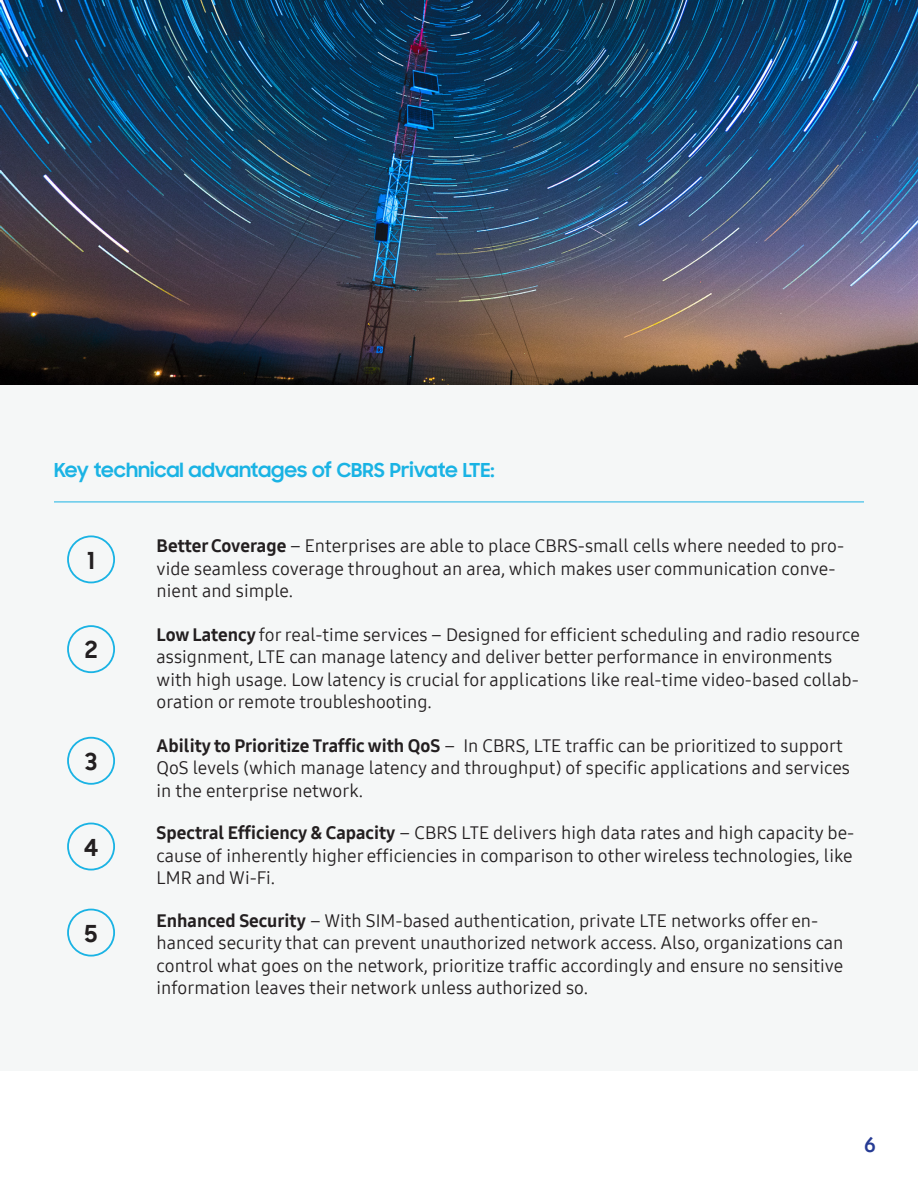
<style>
.page{position:relative;width:918px;height:1188px;background:#fff}
.page>*{position:absolute;margin:0;border:0;box-sizing:border-box;transform-origin:0 0}
.t1{font:700 23.7px "Samsung Sharp Sans";color:#231f20}
.t2{font:21px "Samsung One 700";color:#263b94}
.t3{font:700 19.5px "Samsung Sharp Sans";color:#1ab3e4}
.t4{font:18px/22.5px "Samsung One 400";color:#231f20}
.s1{font-family:"Samsung One 800"}
</style>
<div class="page">
<div style="left:0;top:384px;width:918px;height:687px;background:#f5f7f7"></div>
<img style="left:0;top:0;width:918px;height:384px">
<div style="left:67px;top:535px;width:48px;height:48px;border:2px solid #1ab3e4;border-radius:50%"></div>
<div style="left:67px;top:625px;width:48px;height:48px;border:2px solid #1ab3e4;border-radius:50%"></div>
<div style="left:67px;top:737px;width:48px;height:48px;border:2px solid #1ab3e4;border-radius:50%"></div>
<div style="left:67px;top:823px;width:48px;height:47px;border:2px solid #1ab3e4;border-radius:50%"></div>
<div style="left:67px;top:909px;width:48px;height:48px;border:2px solid #1ab3e4;border-radius:50%"></div>
<hr style="left:54px;top:502px;width:810px;height:1px;background:#1ab3e4">
<p class="t3" style="left:54px;top:455px;width:442px">Key technical advantages of CBRS Private LTE:</p>
<p class="t1" style="left:87px;top:543px;width:9px">1</p>
<p class="t1" style="left:85px;top:632px;width:14px">2</p>
<p class="t1" style="left:85px;top:744px;width:13px">3</p>
<p class="t1" style="left:84px;top:830px;width:16px">4</p>
<p class="t4" style="left:157px;top:534px;width:689px"><span class="s1">Better Coverage</span> – Enterprises are able to place CBRS-small cells where needed to pro&shy;vide seamless coverage throughout an area, which makes user communication conve&shy;nient and simple.</p>
<p class="t4" style="left:157px;top:623px;width:705px"><span class="s1">Low Latency</span> for real-time services – Designed for efficient scheduling and radio resource assignment, LTE can manage latency and deliver better performance in environments with high usage. Low latency is crucial for applications like real-time video-based collab&shy;oration or remote troubleshooting.</p>
<p class="t4" style="left:157px;top:734px;width:695px"><span class="s1">Ability to Prioritize Traffic with QoS</span> – In CBRS, LTE traffic can be prioritized to support<br>QoS levels (which manage latency and throughput) of specific applications and services in the enterprise network.</p>
<p class="t4" style="left:157px;top:821px;width:699px;text-align:justify"><span class="s1">Spectral Efficiency &amp; Capacity</span> – CBRS LTE delivers high data rates and high capacity be&shy;cause of inherently higher efficiencies in comparison to other wireless technologies, like LMR and Wi-Fi.</p>
<p class="t1" style="left:85px;top:916px;width:14px">5</p>
<p class="t4" style="left:157px;top:909px;width:688px"><span class="s1">Enhanced Security</span> – With SIM-based authentication, private LTE networks offer en&shy;hanced security that can prevent unauthorized network access. Also, organizations can control what goes on the network, prioritize traffic accordingly and ensure no sensitive information leaves their network unless authorized so.</p>
<p class="t2" style="left:864px;top:1130px;width:13px">6</p>
</div>
